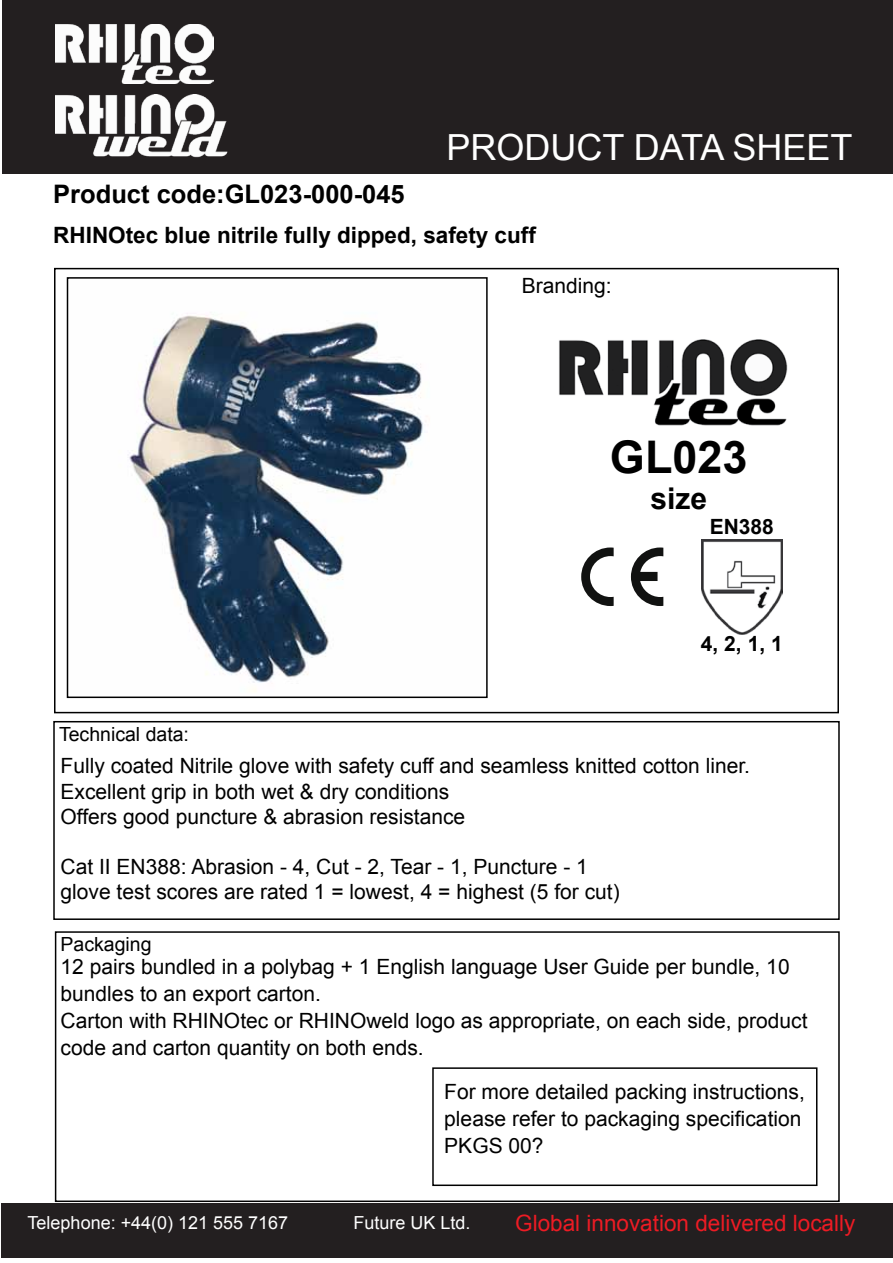
<style>
.page{position:relative;width:893px;height:1263px;background:#fff}
.page>*{position:absolute;margin:0;border:0;box-sizing:border-box;transform-origin:0 0}
.t1{font:700 45px "Arial";color:#000}
.t2{font:36px "Arial";color:#fff}
.t3{font:700 30px "Arial";color:#000}
.t4{font:700 25.5px "Arial";color:#000}
.t5{font:700 22.5px "Arial";color:#000}
.t6{font:22.5px "Arial";color:#ed1b24}
.t7{font:21px/27px "Arial";color:#000}
.t8{font:700 21px "Arial";color:#000}
.t9{font:19.5px "Arial";color:#000}
.t10{font:18px "Arial";color:#fff}
</style>
<div class="page">
<div style="left:2px;top:1px;width:891px;height:173px;background:#231f20"></div>
<div style="left:1px;top:1203px;width:891px;height:54px;background:#231f20"></div>
<div style="left:54px;top:268px;width:785px;height:445px;border:2px solid #000"></div>
<div style="left:53px;top:721px;width:787px;height:199px;border:2px solid #000"></div>
<div style="left:55px;top:931px;width:785px;height:271px;border:2px solid #000"></div>
<img style="left:129px;top:313px;width:294px;height:379px">
<div style="left:67px;top:277px;width:421px;height:421px;border:2px solid #000"></div>
<img style="left:559px;top:339px;width:229px;height:87px">
<svg style="left:581px;top:547px;width:33px;height:59px"></svg>
<svg style="left:631px;top:547px;width:32px;height:59px"></svg>
<img style="left:702px;top:539px;width:80px;height:95px">
<div style="left:432px;top:1067px;width:385px;height:119px;border:2px solid #000"></div>
<img style="left:55px;top:25px;width:159px;height:58px">
<img style="left:55px;top:95px;width:173px;height:63px">
<p class="t4" style="left:53px;top:177px;width:353px">Product code:GL023-000-045</p>
<h2 class="t2" style="left:446px;top:124px;width:408px">PRODUCT DATA SHEET</h2>
<p class="t5" style="left:53px;top:220px;width:484px">RHINOtec blue nitrile fully dipped, safety cuff</p>
<p class="t7" style="left:522px;top:273px;width:91px">Branding:</p>
<h1 class="t1" style="left:610px;top:428px;width:139px">GL023</h1>
<h3 class="t3" style="left:650px;top:479px;width:58px">size</h3>
<p class="t8" style="left:710px;top:513px;width:66px">EN388</p>
<p class="t9" style="left:59px;top:721px;width:132px">Technical data:</p>
<p class="t8" style="left:701px;top:629px;width:83px">4, 2, 1, 1</p>
<p class="t7" style="left:61px;top:753px;width:691px;line-height:25.2px">Fully coated Nitrile glove with safety cuff and seamless knitted cotton liner.<br>Excellent grip in both wet &amp; dry conditions<br>Offers good puncture &amp; abrasion resistance</p>
<p class="t7" style="left:61px;top:854px;width:561px;line-height:25.2px">Cat II EN388: Abrasion - 4, Cut - 2, Tear - 1, Puncture - 1 glove test scores are rated 1 = lowest, 4 = highest (5 for cut)</p>
<p class="t9" style="left:61px;top:932px;width:93px">Packaging</p>
<p class="t7" style="left:61px;top:954px;width:748px">12 pairs bundled in a polybag + 1 English language User Guide per bundle, 10 bundles to an export carton.<br>Carton with RHINOtec or RHINOweld logo as appropriate, on each side, product code and carton quantity on both ends.</p>
<p class="t7" style="left:444px;top:1079px;width:362px">For more detailed packing instructions, please refer to packaging specification<br>PKGS 00?</p>
<p class="t10" style="left:28px;top:1211px;width:262px">Telephone: +44(0) 121 555 7167</p>
<p class="t10" style="left:353px;top:1211px;width:119px">Future UK Ltd.</p>
<p class="t6" style="left:515px;top:1208px;width:342px">Global innovation delivered locally</p>
</div>
